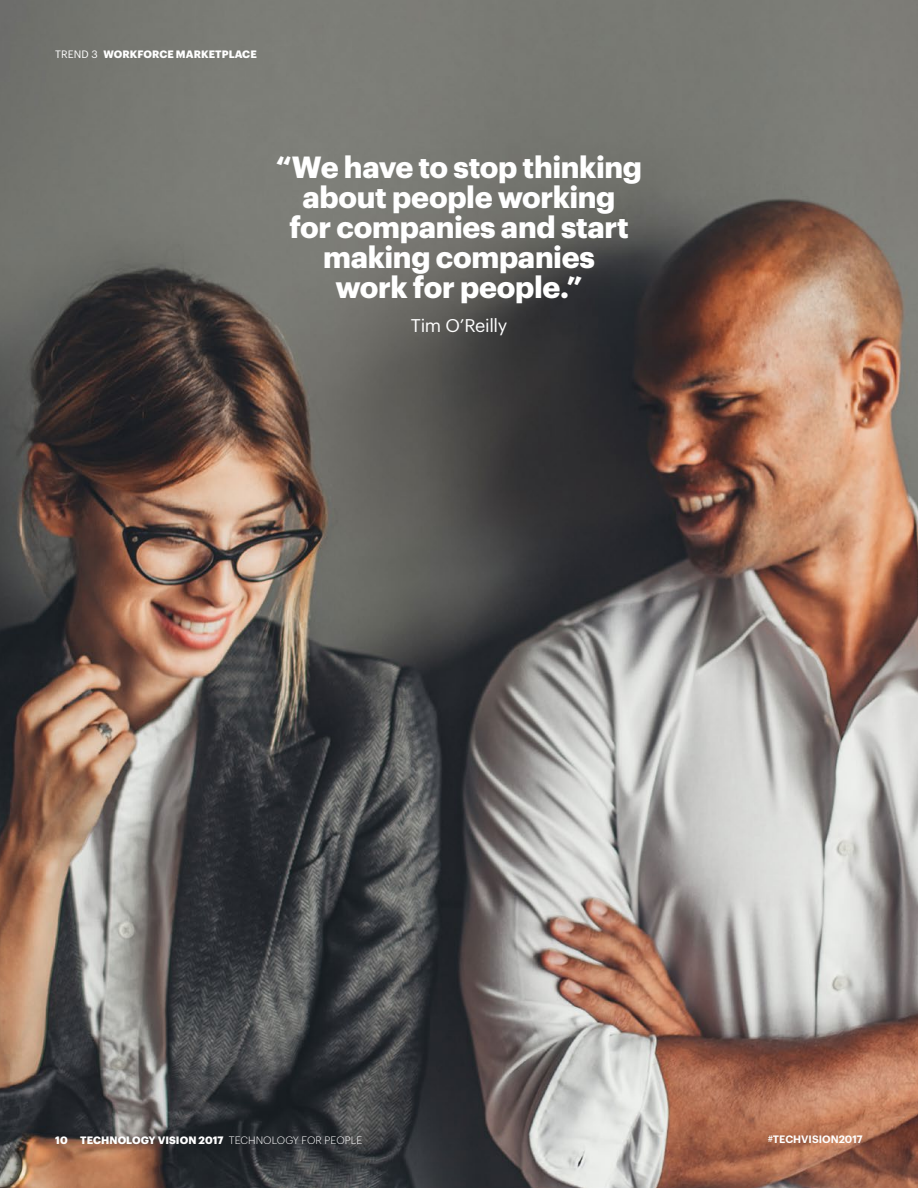
<style>
.page{position:relative;width:918px;height:1188px;background:#fff}
.page>*{position:absolute;margin:0;border:0;box-sizing:border-box;transform-origin:0 0}
.t1{font:700 30px/30px "Graphik";letter-spacing:-.01em;color:#fff;text-align:center}
.t2{font:18px "Graphik";letter-spacing:-.025em;color:#fff}
.t3{font:700 10.5px "Graphik";letter-spacing:.005em;color:#fff}
.t4{font:600 10.5px "Graphik";color:#fff}
.s1{font-weight:400}
.s2{font-weight:300}
</style>
<div class="page">
<img style="left:0;top:0;width:918px;height:1188px">
<p class="t3" style="left:55px;top:46px;width:203px"><span class="s1">TREND 3</span> WORKFORCE MARKETPLACE</p>
<p class="t1" style="left:276px;top:149px;width:368px">“We have to stop thinking about people working<br>for companies and start making companies<br>work for people.”</p>
<p class="t2" style="left:411px;top:312px;width:98px">Tim O’Reilly</p>
<p class="t3" style="left:55px;top:1132px;width:309px">10 TECHNOLOGY VISION 2017 <span class="s2">TECHNOLOGY FOR PEOPLE</span></p>
<p class="t4" style="left:768px;top:1131px;width:97px"><span class="s1">#</span>TECHVISION2017</p>
</div>
